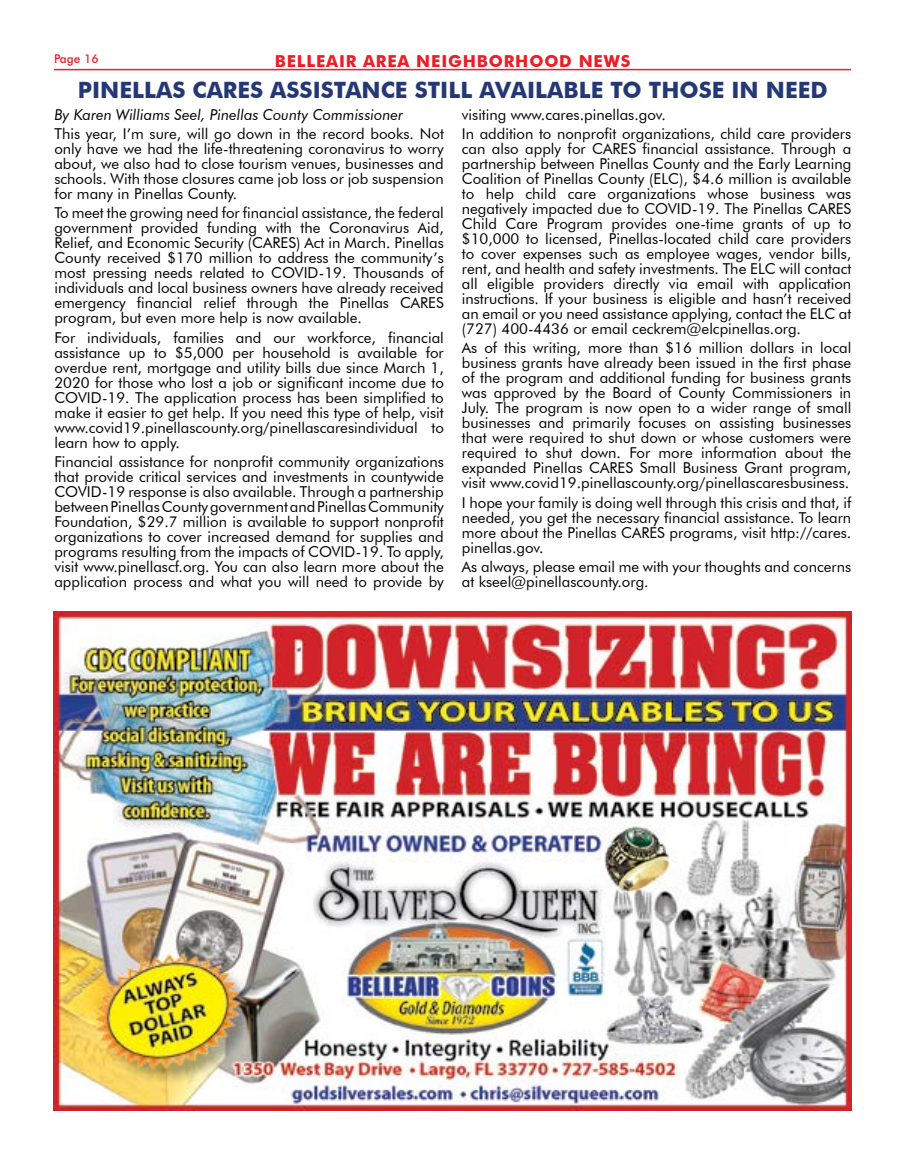
<style>
.page{position:relative;width:905px;height:1161px;background:#fff}
.page>*{position:absolute;margin:0;border:0;box-sizing:border-box;transform-origin:0 0}
.t1{font:700 22.5px "Futura BT";color:#253876}
.t2{font:700 16.5px "Futura BT";letter-spacing:.05em;color:#ed1d24}
.t3{font:15px/15px "Futura BT";color:#000;text-align:justify}
.t4{font:italic 15px "Futura BT";color:#000}
.t5{font:500 12px "Futura BT";color:#ed1d24}
</style>
<div class="page">
<hr style="left:54px;top:69px;width:796px;height:1px;background:#ed1d24">
<img style="left:54px;top:611px;width:797px;height:500px">
<p class="t5" style="left:54px;top:52px;width:46px">Page 16</p>
<p class="t2" style="left:275px;top:51px;width:357px">BELLEAIR AREA NEIGHBORHOOD NEWS</p>
<h1 class="t1" style="left:78px;top:76px;width:751px">PINELLAS CARES ASSISTANCE STILL AVAILABLE TO THOSE IN NEED</h1>
<p class="t4" style="left:54px;top:105px;width:350px">By Karen Williams Seel, Pinellas County Commissioner</p>
<p class="t3" style="left:54px;top:126px;width:391px">This year, I’m sure, will go down in the record books. Not only have we had the life-threatening coronavirus to worry about, we also had to close tourism venues, businesses and schools. With those closures came job loss or job suspension for many in Pinellas County.</p>
<p class="t3" style="left:54px;top:206px;width:391px">To meet the growing need for financial assistance, the federal government provided funding with the Coronavirus Aid, Relief, and Economic Security (CARES) Act in March. Pinellas County received $170 million to address the community’s most pressing needs related to COVID-19. Thousands of individuals and local business owners have already received emergency financial relief through the Pinellas CARES program, but even more help is now available.</p>
<p class="t3" style="left:54px;top:330px;width:391px">For individuals, families and our workforce, financial assistance up to $5,000 per household is available for overdue rent, mortgage and utility bills due since March 1, 2020 for those who lost a job or significant income due to COVID-19. The application process has been simplified to make it easier to get help. If you need this type of help, visit www.covid19.pinellascounty.org/pinellascaresindividual to learn how to apply.</p>
<p class="t3" style="left:54px;top:454px;width:391px">Financial assistance for nonprofit community organizations that provide critical services and investments in countywide COVID-19 response is also available. Through a partnership between Pinellas County government and Pinellas Community Foundation, $29.7 million is available to support nonprofit organizations to cover increased demand for supplies and programs resulting from the impacts of COVID-19. To apply, visit www.pinellascf.org. You can also learn more about the application process and what you will need to provide by</p>
<p class="t3" style="left:462px;top:105px;width:391px;line-height:19.4px">visiting www.cares.pinellas.gov.<br>In addition to nonprofit organizations, child care providers</p>
<p class="t3" style="left:462px;top:141px;width:391px">can also apply for CARES financial assistance. Through a partnership between Pinellas County and the Early Learning Coalition of Pinellas County (ELC), $4.6 million is available to help child care organizations whose business was negatively impacted due to COVID-19. The Pinellas CARES Child Care Program provides one-time grants of up to $10,000 to licensed, Pinellas-located child care providers to cover expenses such as employee wages, vendor bills, rent, and health and safety investments. The ELC will contact all eligible providers directly via email with application instructions. If your business is eligible and hasn’t received an email or you need assistance applying, contact the ELC at (727) 400-4436 or email ceckrem@elcpinellas.org.</p>
<p class="t3" style="left:462px;top:341px;width:391px">As of this writing, more than $16 million dollars in local business grants have already been issued in the first phase of the program and additional funding for business grants was approved by the Board of County Commissioners in July. The program is now open to a wider range of small businesses and primarily focuses on assisting businesses that were required to shut down or whose customers were required to shut down. For more information about the expanded Pinellas CARES Small Business Grant program, visit www.covid19.pinellascounty.org/pinellascaresbusiness.</p>
<p class="t3" style="left:462px;top:495px;width:391px">I hope your family is doing well through this crisis and that, if needed, you get the necessary financial assistance. To learn more about the Pinellas CARES programs, visit http://cares. pinellas.gov.</p>
<p class="t3" style="left:462px;top:559px;width:391px">As always, please email me with your thoughts and concerns at kseel@pinellascounty.org.</p>
</div>
